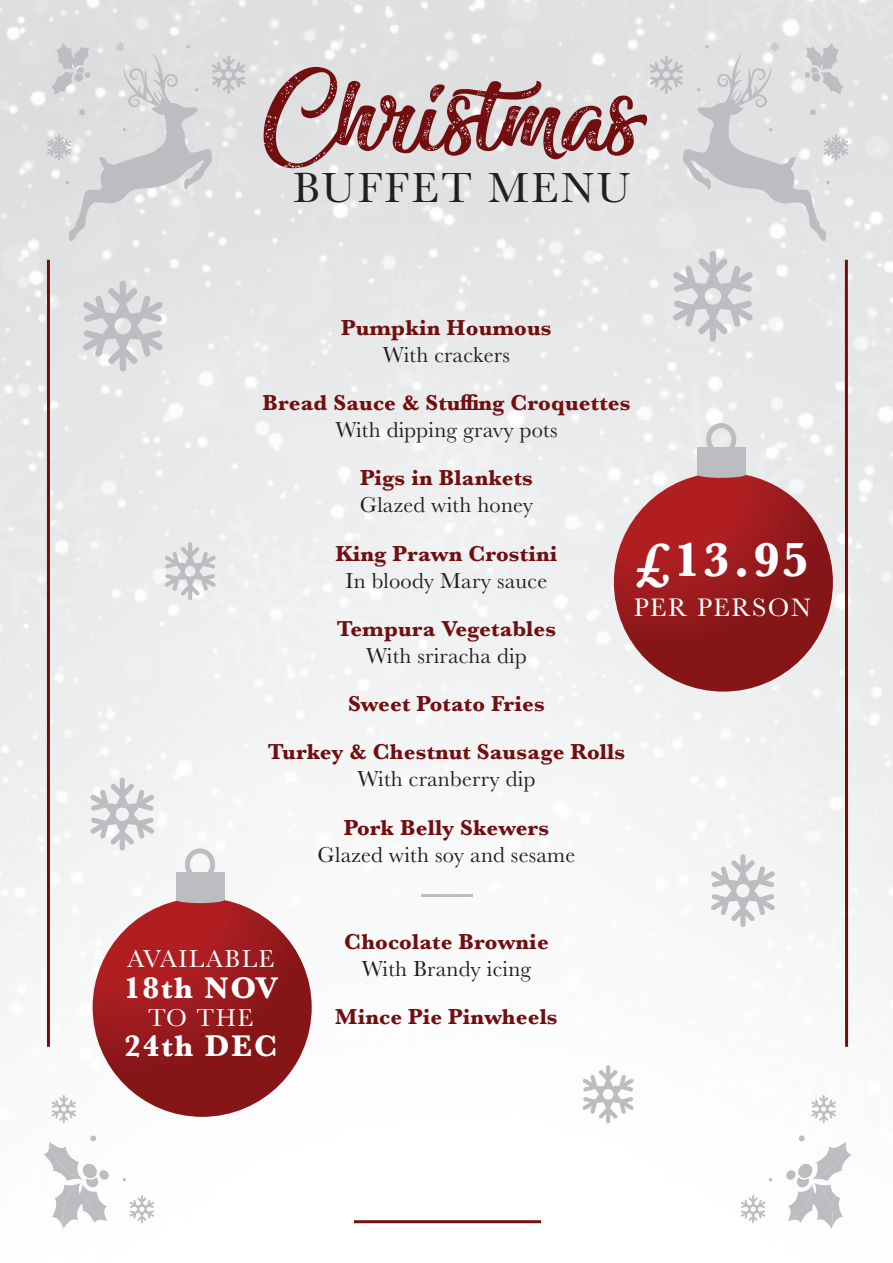
<style>
.page{position:relative;width:893px;height:1263px;background:#fff}
.page>*{position:absolute;margin:0;border:0;box-sizing:border-box;transform-origin:0 0}
.t1{font:137.7px "Miraculous&Christmas";letter-spacing:.02em;color:#720e10;scale:1.04 1}
.t2{font:700 49.5px "Baskerville";color:#fff}
.t3{font:43.8px "Baskerville";letter-spacing:.06em;color:#231f20}
.t4{font:700 31.05px "Baskerville";letter-spacing:.06em;color:#fff}
.t5{font:26.25px "Baskerville";letter-spacing:.06em;color:#fff}
.t6{font:25.5px "Baskerville";letter-spacing:.06em;color:#fff}
.t7{font:700 22.5px/48.3px "Baskerville";letter-spacing:.01em;color:#720e10;text-align:center}
.t8{font:22.5px "Baskerville";letter-spacing:.01em;color:#231f20}
.t9{font:700 22.5px "Baskerville";color:#bcbdc0;scale:8 1}
</style>
<div class="page">
<div style="left:0;top:0;width:893px;height:1263px;background:linear-gradient(to bottom,#dddfe0,#fff)"></div>
<hr style="left:845px;top:260px;width:3px;height:787px;background:#720e10">
<hr style="left:47px;top:260px;width:3px;height:787px;background:#720e10">
<svg style="left:43px;top:1141px;width:66px;height:88px"></svg>
<svg style="left:786px;top:1141px;width:66px;height:88px"></svg>
<svg style="left:129px;top:1195px;width:25px;height:28px"></svg>
<svg style="left:51px;top:1095px;width:25px;height:28px"></svg>
<svg style="left:741px;top:1195px;width:24px;height:28px"></svg>
<svg style="left:811px;top:1095px;width:25px;height:28px"></svg>
<svg style="left:673px;top:251px;width:80px;height:91px;background:#d5d7d8"></svg>
<svg style="left:83px;top:281px;width:80px;height:90px;background:#d4d5d7"></svg>
<svg style="left:90px;top:778px;width:64px;height:72px"></svg>
<svg style="left:164px;top:542px;width:52px;height:58px;background:#d9dbdc"></svg>
<svg style="left:582px;top:1065px;width:52px;height:58px"></svg>
<div style="left:90px;top:1135px;width:7px;height:7px;background:#bcbdc0;border-radius:2px"></div>
<div style="left:798px;top:1135px;width:7px;height:7px;background:#bcbdc0;border-radius:2px"></div>
<svg style="left:122px;top:1178px;width:4px;height:3px"></svg>
<svg style="left:769px;top:1178px;width:4px;height:3px"></svg>
<svg style="left:47px;top:42px;width:199px;height:199px;background:#d8dadb"></svg>
<svg style="left:649px;top:42px;width:199px;height:199px;background:#dadbdd"></svg>
<hr style="left:354px;top:1220px;width:187px;height:3px;background:#720e10">
<svg style="left:711px;top:854px;width:64px;height:73px"></svg>
<div style="left:185px;top:848px;width:30px;height:32px;border:5px solid #bcbdc0;border-radius:50%"></div>
<div style="left:177px;top:872px;width:48px;height:42px;background:#bcbdc0"></div>
<svg style="left:93px;top:898px;width:219px;height:219px;background:#971a1d"></svg>
<div style="left:176px;top:897px;width:48px;height:6px;background:#bcbdc0;border-radius:50%"></div>
<div style="left:706px;top:423px;width:30px;height:32px;border:5px solid #bcbdc0;border-radius:50%"></div>
<div style="left:698px;top:447px;width:48px;height:42px;background:#bcbdc0"></div>
<svg style="left:614px;top:472px;width:219px;height:220px;background:#971a1d"></svg>
<div style="left:697px;top:471px;width:49px;height:7px;background:#bcbdc0;border-radius:50%"></div>
<h1 class="t1" style="left:261px;top:44px;width:366px">Christmas</h1>
<h3 class="t3" style="left:293px;top:160px;width:339px">BUFFET MENU</h3>
<p class="t7" style="left:341px;top:304px;width:212px">Pumpkin Houmous</p>
<p class="t8" style="left:383px;top:340px;width:129px">With crackers</p>
<p class="t7" style="left:262px;top:379px;width:370px">Bread Sauce &amp; Stuffing Croquettes</p>
<p class="t8" style="left:335px;top:415px;width:224px">With dipping gravy pots</p>
<p class="t7" style="left:360px;top:454px;width:174px">Pigs in Blankets</p>
<p class="t8" style="left:360px;top:491px;width:175px">Glazed with honey</p>
<p class="t7" style="left:335px;top:529px;width:223px">King Prawn Crostini</p>
<p class="t8" style="left:346px;top:566px;width:203px">In bloody Mary sauce</p>
<p class="t7" style="left:337px;top:605px;width:221px">Tempura Vegetables</p>
<p class="t8" style="left:366px;top:641px;width:162px">With sriracha dip</p>
<p class="t7" style="left:268px;top:680px;width:359px">Sweet Potato Fries<br>Turkey &amp; Chestnut Sausage Rolls</p>
<p class="t8" style="left:358px;top:765px;width:179px">With cranberry dip</p>
<p class="t7" style="left:344px;top:803px;width:207px">Pork Belly Skewers</p>
<p class="t8" style="left:317px;top:840px;width:259px">Glazed with soy and sesame</p>
<p class="t9" style="left:416px;top:877px;width:9px">-</p>
<p class="t7" style="left:344px;top:917px;width:206px">Chocolate Brownie</p>
<p class="t8" style="left:362px;top:954px;width:171px">With Brandy icing</p>
<p class="t7" style="left:335px;top:992px;width:224px">Mince Pie Pinwheels</p>
<h2 class="t2" style="left:635px;top:525px;width:176px">£13.95</h2>
<p class="t5" style="left:634px;top:591px;width:178px">PER PERSON</p>
<p class="t6" style="left:127px;top:943px;width:149px">AVAILABLE</p>
<h3 class="t4" style="left:124px;top:966px;width:156px">18th NOV</h3>
<p class="t6" style="left:148px;top:1002px;width:107px">TO THE</p>
<h3 class="t4" style="left:124px;top:1024px;width:155px">24th DEC</h3>
</div>
